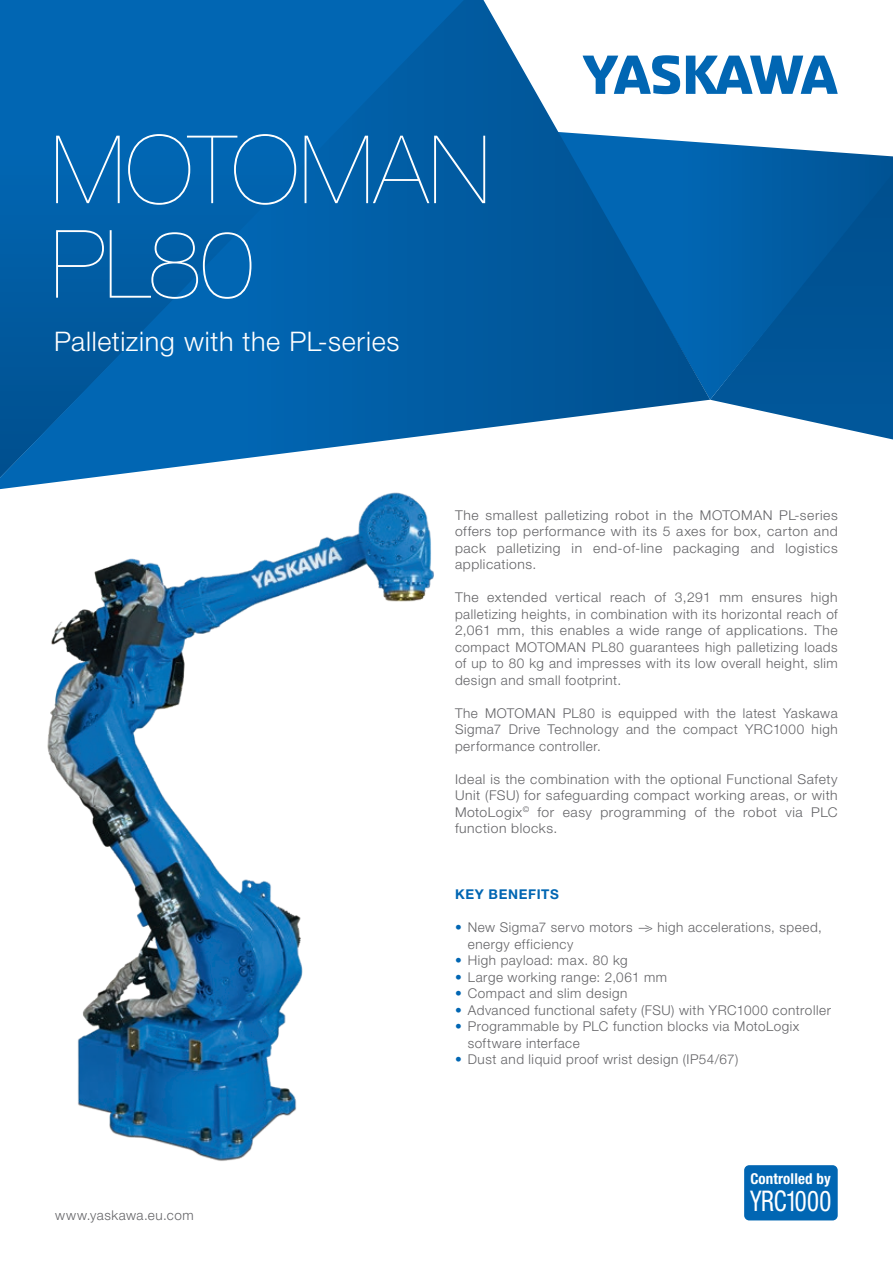
<style>
.page{position:relative;width:893px;height:1263px;background:#fff}
.page>*{position:absolute;margin:0;border:0;box-sizing:border-box;transform-origin:0 0}
.t1{font:200 94.5px/94.5px "Helvetica Neue LT Pro";color:#fff}
.t2{font:condensed 28.5px "Helvetica Neue LT Pro";letter-spacing:-.01em;color:#fff;scale:.87 1}
.t3{font:300 27px "Helvetica Neue LT Pro";letter-spacing:.025em;color:#fff}
.t4{font:700 condensed 15px "Helvetica Neue LT Pro";letter-spacing:.01em;color:#fff}
.t5{font:300 13.5px/16.5px "Helvetica Neue LT Pro";letter-spacing:.04em;color:#636366;text-align:justify}
.t6{font:700 13.5px "Helvetica Neue LT Pro";letter-spacing:.045em;color:#0166b3}
.s1{color:#0166b3}
</style>
<div class="page">
<svg style="left:712px;top:400px;width:181px;height:39px"></svg>
<svg style="left:710px;top:156px;width:183px;height:244px;background:#00589d"></svg>
<svg style="left:0;top:0;width:710px;height:489px;background:#166db0"></svg>
<div style="left:744px;top:1165px;width:94px;height:55px;background:#0166b3;border-radius:5px"></div>
<img style="left:30px;top:476px;width:416px;height:685px">
<svg style="left:483px;top:0;width:404px;height:156px"></svg>
<svg style="left:583px;top:55px;width:97px;height:39px"></svg>
<svg style="left:686px;top:56px;width:152px;height:38px"></svg>
<h1 class="t1" style="left:51px;top:122px;width:441px">MOTOMAN<br>PL80</h1>
<h3 class="t3" style="left:54px;top:325px;width:347px">Palletizing with the PL-series</h3>
<p class="t5" style="left:55px;top:1207px;width:140px">www.yaskawa.eu.com</p>
<p class="t5" style="left:455px;top:507px;width:384px">The smallest palletizing robot in the MOTOMAN PL-series offers top performance with its 5 axes for box, carton and pack palletizing in end-of-line packaging and logistics applications.</p>
<p class="t5" style="left:455px;top:589px;width:384px">The extended vertical reach of 3,291 mm ensures high palletizing heights, in combination with its horizontal reach of 2,061 mm, this enables a wide range of applications. The compact MOTOMAN PL80 guarantees high palletizing loads of up to 80 kg and impresses with its low overall height, slim design and small footprint.</p>
<p class="t5" style="left:455px;top:705px;width:384px">The MOTOMAN PL80 is equipped with the latest Yaskawa Sigma7 Drive Technology and the compact YRC1000 high performance controller.</p>
<p class="t5" style="left:455px;top:771px;width:384px">Ideal is the combination with the optional Functional Safety Unit (FSU) for safeguarding compact working areas, or with MotoLogix<sup>©</sup> for easy programming of the robot via PLC function blocks.</p>
<p class="t6" style="left:455px;top:886px;width:105px">KEY BENEFITS</p>
<p class="t5" style="left:468px;top:919px;width:356px;text-indent:-13px"><span class="s1">•</span> New Sigma7 servo motors —&gt; high accelerations, speed, energy efficiency</p>
<p class="t5" style="left:455px;top:952px;width:174px"><span class="s1">•</span> High payload: max. 80 kg</p>
<p class="t5" style="left:455px;top:969px;width:214px"><span class="s1">•</span> Large working range: 2,061 mm</p>
<p class="t5" style="left:455px;top:985px;width:174px"><span class="s1">•</span> Compact and slim design</p>
<p class="t5" style="left:455px;top:1002px;width:377px"><span class="s1">•</span> Advanced functional safety (FSU) with YRC1000 controller</p>
<p class="t5" style="left:468px;top:1018px;width:333px;text-indent:-13px"><span class="s1">•</span> Programmable by PLC function blocks via MotoLogix software interface</p>
<p class="t5" style="left:455px;top:1051px;width:285px"><span class="s1">•</span> Dust and liquid proof wrist design (IP54/67)</p>
<p class="t4" style="left:750px;top:1170px;width:82px">Controlled by</p>
<h2 class="t2" style="left:750px;top:1185px;width:95px">YRC1000</h2>
</div>
